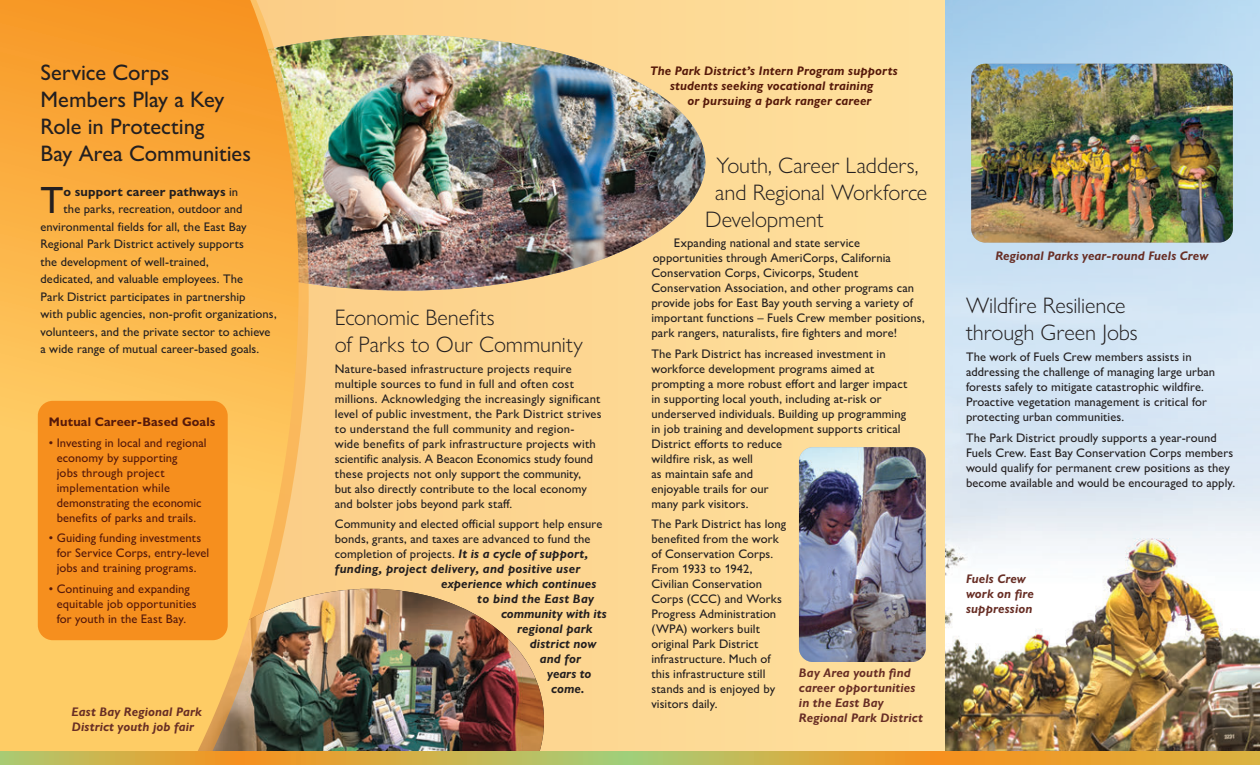
<style>
.page{position:relative;width:1260px;height:765px;background:#fff}
.page>*{position:absolute;margin:0;border:0;box-sizing:border-box;transform-origin:0 0}
.t1{font:500 38.12px "Gill Sans Nova";color:#231f20}
.t2{font:300 22.5px/27px "Gill Sans Nova";letter-spacing:-.005em;color:#231f20}
.t3{font:500 22.5px/27px "Gill Sans Nova";letter-spacing:-.005em;color:#231f20}
.t4{font:500 12.5px/15px "Gill Sans Nova";letter-spacing:.01em;color:#231f20}
.t5{font:500 12.5px/15px "Gill Sans Nova";letter-spacing:.005em;color:#56190a}
.t6{font:italic 700 12.5px/15px "Gill Sans Nova";letter-spacing:.01em;color:#682e25}
.t7{font:italic 700 12.5px "Gill Sans Nova";letter-spacing:.015em;color:#231f20}
.t8{font:italic 700 12.5px "Gill Sans Nova";letter-spacing:.01em;color:#56190a}
.t9{font:700 12.5px "Gill Sans Nova";letter-spacing:.01em;color:#231f20}
.t10{font:700 12.5px "Gill Sans Nova";letter-spacing:.015em;color:#56190a}
.s1{font-weight:500}
.s2{font-weight:700;font-style:italic}
</style>
<div class="page">
<div style="left:182px;top:0;width:1078px;height:758px;background:#fdda96"></div>
<svg style="left:341px;top:576px;width:72px;height:13px"></svg>
<img style="left:341px;top:589px;width:205px;height:163px">
<img style="left:945px;top:544px;width:315px;height:208px">
<div style="left:945px;top:0;width:315px;height:544px;background:linear-gradient(to bottom,#b0d4f0,#e7edf5)"></div>
<img style="left:341px;top:35px;width:364px;height:256px">
<img style="left:312px;top:0;width:29px;height:752px">
<svg style="left:0;top:0;width:312px;height:752px;background:#f1b14e"></svg>
<svg style="left:0;top:752px;width:1260px;height:13px;background:#d5ad44"></svg>
<img style="left:799px;top:447px;width:127px;height:215px">
<img style="left:971px;top:64px;width:262px;height:179px">
<div style="left:38px;top:401px;width:190px;height:239px;background:#f68f1e;border-radius:15px"></div>
<h2 class="t3" style="left:41px;top:59px;width:212px">Service Corps<br>Members Play a Key<br>Role in Protecting<br>Bay Area Communities</h2>
<h1 class="t1" style="left:41px;top:177px;width:25px">T</h1>
<p class="t9" style="left:64px;top:184px;width:176px">o support career pathways <span class="s1">in</span></p>
<p class="t4" style="left:64px;top:201px;width:181px">the parks, recreation, outdoor and</p>
<p class="t4" style="left:40px;top:219px;width:208px">environmental fields for all, the East Bay</p>
<p class="t4" style="left:40px;top:236px;width:205px">Regional Park District actively supports</p>
<p class="t4" style="left:40px;top:254px;width:170px">the development of well-trained,</p>
<p class="t4" style="left:40px;top:271px;width:204px">dedicated, and valuable employees. The</p>
<p class="t4" style="left:40px;top:289px;width:207px">Park District participates in partnership</p>
<p class="t4" style="left:40px;top:306px;width:238px">with public agencies, non-profit organizations,</p>
<p class="t4" style="left:40px;top:324px;width:232px">volunteers, and the private sector to achieve</p>
<p class="t4" style="left:40px;top:341px;width:220px">a wide range of mutual career-based goals.</p>
<p class="t10" style="left:49px;top:414px;width:168px">Mutual Career-Based Goals</p>
<p class="t5" style="left:57px;top:435px;width:151px;text-indent:-8px">• Investing in local and regional economy by supporting<br>jobs through project implementation while demonstrating the economic benefits of parks and trails.</p>
<p class="t5" style="left:57px;top:530px;width:154px;text-indent:-8px">• Guiding funding investments for Service Corps, entry-level jobs and training programs.</p>
<p class="t5" style="left:57px;top:581px;width:142px;text-indent:-8px">• Continuing and expanding equitable job opportunities for youth in the East Bay.</p>
<p class="t6" style="left:72px;top:704px;width:132px">East Bay Regional Park<br>District youth job fair</p>
<h2 class="t2" style="left:335px;top:304px;width:250px">Economic Benefits<br>of Parks to Our Community</h2>
<p class="t4" style="left:335px;top:361px;width:268px">Nature-based infrastructure projects require multiple sources to fund in full and often cost millions. Acknowledging the increasingly significant level of public investment, the Park District strives to understand the full community and region&shy;wide benefits of park infrastructure projects with scientific analysis. A Beacon Economics study found these projects not only support the community,<br>but also directly contribute to the local economy and bolster jobs beyond park staff.</p>
<p class="t4" style="left:335px;top:516px;width:269px">Community and elected official support help ensure</p>
<p class="t4" style="left:335px;top:531px;width:257px">bonds, grants, and taxes are advanced to fund the</p>
<p class="t4" style="left:335px;top:546px;width:255px">completion of projects. <span class="s2">It is a cycle of support,</span></p>
<p class="t7" style="left:335px;top:561px;width:247px">funding, project delivery, and positive user</p>
<p class="t7" style="left:441px;top:576px;width:157px">experience which continues</p>
<p class="t7" style="left:477px;top:591px;width:118px">to bind the East Bay</p>
<p class="t7" style="left:501px;top:606px;width:107px">community with its</p>
<p class="t7" style="left:517px;top:621px;width:77px">regional park</p>
<p class="t7" style="left:530px;top:636px;width:68px">district now</p>
<p class="t7" style="left:540px;top:651px;width:43px">and for</p>
<p class="t7" style="left:547px;top:666px;width:46px">years to</p>
<p class="t7" style="left:551px;top:681px;width:35px">come.</p>
<p class="t8" style="left:650px;top:63px;width:249px">The Park District’s Intern Program supports</p>
<p class="t8" style="left:670px;top:78px;width:205px">students seeking vocational training</p>
<p class="t8" style="left:688px;top:93px;width:186px">or pursuing a park ranger career</p>
<h2 class="t2" style="left:716px;top:151px;width:204px">Youth, Career Ladders,</h2>
<h2 class="t2" style="left:715px;top:178px;width:214px">and Regional Workforce</h2>
<h2 class="t2" style="left:705px;top:205px;width:120px">Development</h2>
<p class="t4" style="left:651px;top:235px;width:275px;text-indent:22px">Expanding national and state service opportunities through AmeriCorps, California Conservation Corps, Civicorps, Student Conservation Association, and other programs can provide jobs for East Bay youth serving a variety of important functions – Fuels Crew member positions, park rangers, naturalists, fire fighters and more!</p>
<p class="t4" style="left:651px;top:346px;width:257px">The Park District has increased investment in workforce development programs aimed at prompting a more robust effort and larger impact in supporting local youth, including at-risk or underserved individuals. Building up programming in job training and development supports critical District efforts to reduce<br>wildfire risk, as well<br>as maintain safe and<br>enjoyable trails for our<br>many park visitors.</p>
<p class="t4" style="left:651px;top:517px;width:136px">The Park District has long benefited from the work of Conservation Corps.<br>From 1933 to 1942,<br>Civilian Conservation<br>Corps (CCC) and Works<br>Progress Administration (WPA) workers built original Park District infrastructure. Much of this infrastructure still stands and is enjoyed by visitors daily.</p>
<p class="t6" style="left:799px;top:665px;width:125px">Bay Area youth find career opportunities in the East Bay<br>Regional Park District</p>
<p class="t6" style="left:995px;top:248px;width:214px">Regional Parks year-round Fuels Crew</p>
<h2 class="t2" style="left:966px;top:292px;width:173px">Wildfire Resilience through Green Jobs</h2>
<p class="t4" style="left:966px;top:349px;width:251px">The work of Fuels Crew members assists in addressing the challenge of managing large urban forests safely to mitigate catastrophic wildfire.<br>Proactive vegetation management is critical for protecting urban communities.</p>
<p class="t4" style="left:966px;top:430px;width:271px">The Park District proudly supports a year-round Fuels Crew. East Bay Conservation Corps members would qualify for permanent crew positions as they become available and would be encouraged to apply.</p>
<p class="t6" style="left:966px;top:571px;width:69px">Fuels Crew work on fire suppression</p>
</div>
